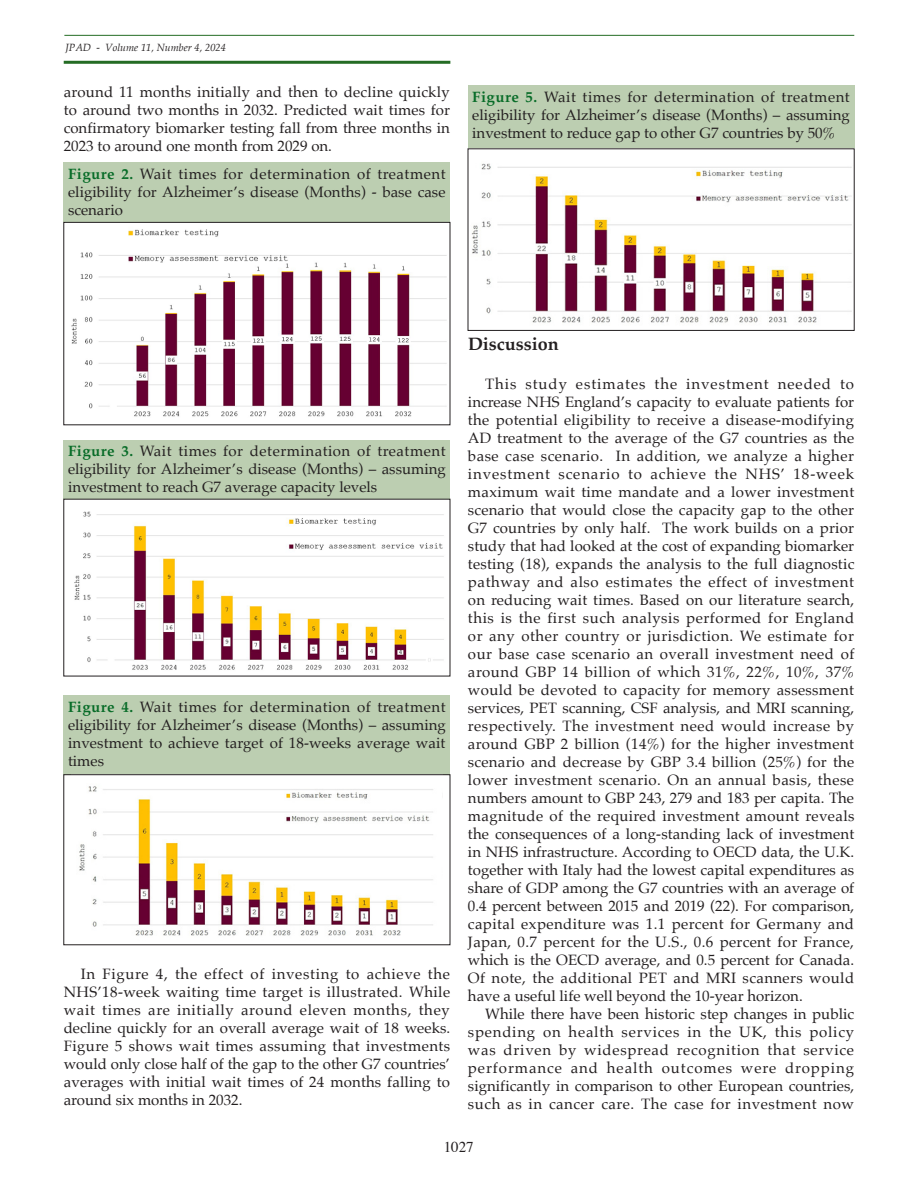
<style>
.page{position:relative;width:918px;height:1188px;background:#fff}
.page>*{position:absolute;margin:0;border:0;box-sizing:border-box;transform-origin:0 0}
.TITRE_1{font:700 18px "Palatino";color:#231f20}
.TITRE_1-2{font:15px/18px "Palatino Roman 2";color:#231f20;text-align:justify}
.t1{font:15px "Times";color:#231f20}
.t2{font:italic 10.5px "Palatino";color:#231f20}
.s1{font-family:"Palatino";font-weight:700;color:#086c28}
</style>
<div class="page">
<hr style="left:64px;top:35px;width:790px;height:1px;background:#246c24">
<hr style="left:64px;top:61px;width:386px;height:3px;background:#246c24">
<div style="left:64px;top:162px;width:386px;height:60px;background:#bcceb1"></div>
<img style="left:71px;top:229px;width:376px;height:188px">
<div style="left:63px;top:222px;width:387px;height:203px;border:1px solid #231f20"></div>
<div style="left:64px;top:440px;width:386px;height:60px;background:#bcceb1"></div>
<img style="left:74px;top:511px;width:370px;height:159px">
<div style="left:64px;top:696px;width:386px;height:79px;background:#bcceb1"></div>
<img style="left:79px;top:786px;width:354px;height:150px">
<div style="left:63px;top:774px;width:387px;height:171px;border:1px solid #231f20"></div>
<div style="left:468px;top:85px;width:386px;height:65px;background:#bcceb1"></div>
<img style="left:472px;top:163px;width:380px;height:160px">
<div style="left:468px;top:148px;width:387px;height:183px;border:1px solid #231f20"></div>
<p class="t2" style="left:66px;top:38px;width:162px">JPAD - Volume 11, Number 4, 2024</p>
<p class="TITRE_1-2" style="left:64px;top:83px;width:388px">around 11 months initially and then to decline quickly to around two months in 2032. Predicted wait times for confirmatory biomarker testing fall from three months in 2023 to around one month from 2029 on.</p>
<p class="TITRE_1-2" style="left:68px;top:165px;width:379px"><span class="s1">Figure 2.</span> Wait times for determination of treatment eligibility for Alzheimer’s disease (Months) - base case scenario</p>
<p class="TITRE_1-2" style="left:472px;top:87px;width:379px"><span class="s1">Figure 5.</span> Wait times for determination of treatment eligibility for Alzheimer’s disease (Months) – assuming investment to reduce gap to other G7 countries by 50%</p>
<p class="TITRE_1-2" style="left:68px;top:442px;width:379px"><span class="s1">Figure 3.</span> Wait times for determination of treatment eligibility for Alzheimer’s disease (Months) – assuming investment to reach G7 average capacity levels</p>
<p class="TITRE_1-2" style="left:68px;top:698px;width:379px"><span class="s1">Figure 4.</span> Wait times for determination of treatment eligibility for Alzheimer’s disease (Months) – assuming investment to achieve target of 18-weeks average wait times</p>
<p class="TITRE_1-2" style="left:64px;top:965px;width:388px;text-indent:17px">In Figure 4, the effect of investing to achieve the NHS’18-week waiting time target is illustrated. While wait times are initially around eleven months, they decline quickly for an overall average wait of 18 weeks.<br>Figure 5 shows wait times assuming that investments would only close half of the gap to the other G7 countries’ averages with initial wait times of 24 months falling to around six months in 2032.</p>
<p class="TITRE_1" style="left:468px;top:328px;width:92px">Discussion</p>
<p class="TITRE_1-2" style="left:468px;top:375px;width:388px;text-indent:17px">This study estimates the investment needed to increase NHS England’s capacity to evaluate patients for the potential eligibility to receive a disease-modifying AD treatment to the average of the G7 countries as the base case scenario. In addition, we analyze a higher investment scenario to achieve the NHS’ 18-week maximum wait time mandate and a lower investment scenario that would close the capacity gap to the other G7 countries by only half. The work builds on a prior study that had looked at the cost of expanding biomarker testing (18), expands the analysis to the full diagnostic pathway and also estimates the effect of investment on reducing wait times. Based on our literature search, this is the first such analysis performed for England or any other country or jurisdiction. We estimate for our base case scenario an overall investment need of around GBP 14 billion of which 31%, 22%, 10%, 37% would be devoted to capacity for memory assessment services, PET scanning, CSF analysis, and MRI scanning, respectively. The investment need would increase by around GBP 2 billion (14%) for the higher investment scenario and decrease by GBP 3.4 billion (25%) for the lower investment scenario. On an annual basis, these numbers amount to GBP 243, 279 and 183 per capita. The magnitude of the required investment amount reveals the consequences of a long-standing lack of investment in NHS infrastructure. According to OECD data, the U.K. together with Italy had the lowest capital expenditures as share of GDP among the G7 countries with an average of 0.4 percent between 2015 and 2019 (22). For comparison, capital expenditure was 1.1 percent for Germany and Japan, 0.7 percent for the U.S., 0.6 percent for France, which is the OECD average, and 0.5 percent for Canada.<br>Of note, the additional PET and MRI scanners would have a useful life well beyond the 10-year horizon.</p>
<p class="TITRE_1-2" style="left:468px;top:1005px;width:388px;text-indent:17px">While there have been historic step changes in public spending on health services in the UK, this policy was driven by widespread recognition that service performance and health outcomes were dropping significantly in comparison to other European countries, such as in cancer care. The case for investment now</p>
<p class="t1" style="left:444px;top:1132px;width:31px">1027</p>
</div>
